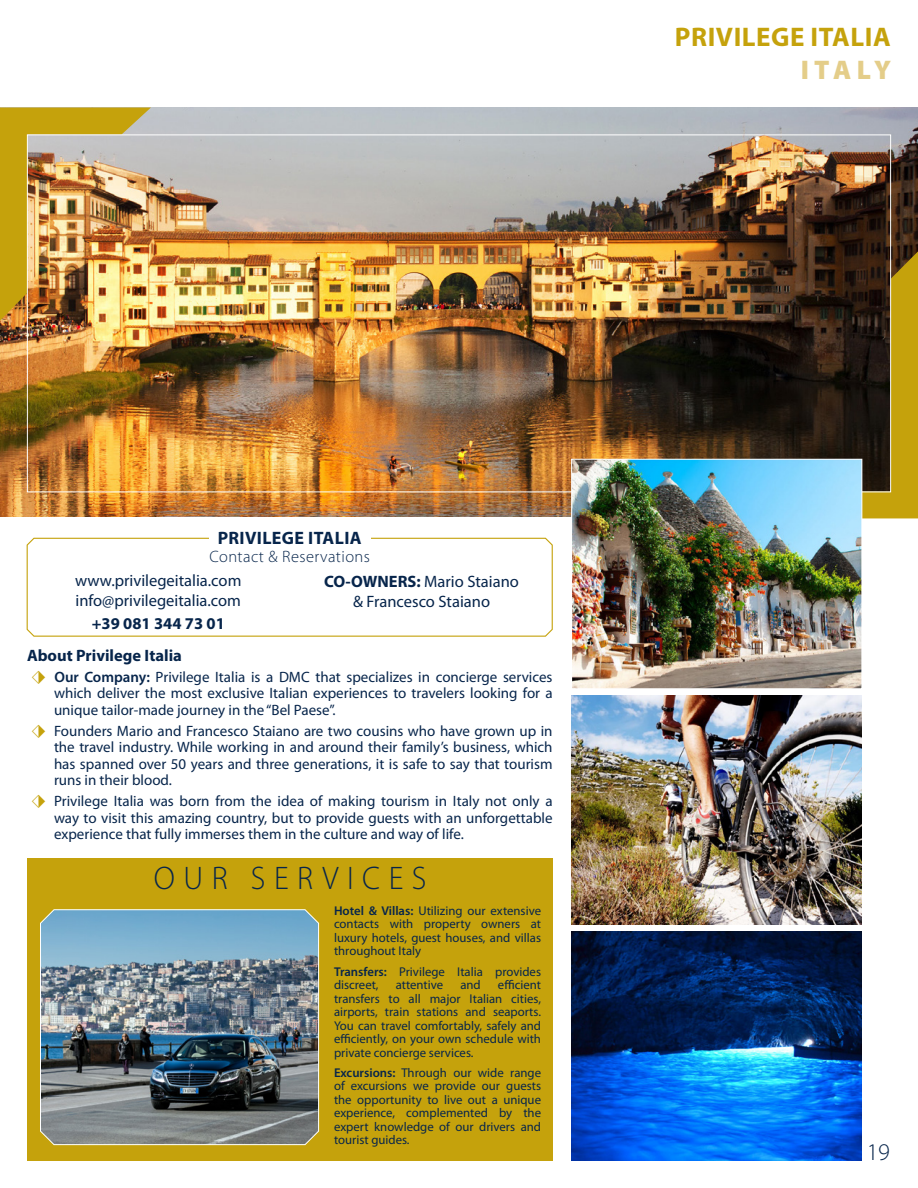
<style>
.page{position:relative;width:918px;height:1188px;background:#fff}
.page>*{position:absolute;margin:0;border:0;box-sizing:border-box;transform-origin:0 0}
.Services{font:300 32.7px "Myriad Pro";letter-spacing:.27em;color:#07254b;scale:.96 1}
.t1{font:700 27px/33px "Myriad Pro";letter-spacing:.02em;color:#c5a20c;text-align:right}
.t2{font:300 24px "Myriad Pro";color:#07254b}
.Contact_Info{font:700 18px "Myriad Pro";letter-spacing:.02em;color:#07254b}
.Contact_Info-2{font:16.5px/19.5px "Myriad Pro";color:#07254b;text-align:center}
.Hotel_Info_Header{font:700 16.5px "Myriad Pro";color:#07254b}
.Contact_Info-3{font:300 16.5px "Myriad Pro";letter-spacing:.025em;color:#07254b}
.Contact_Info-4{font:700 16.5px "Myriad Pro";color:#07254b}
.t3{font:15px/16.5px "Myriad Pro";color:#07254b;text-align:justify}
.Hotel_Info_with_Bull{font:12.75px/13.5px "Myriad Pro";color:#07254b;text-align:justify}
.s1{font-weight:900;color:#e4cd89}
.s2{font-weight:700}
.s3{color:#c5a20c}
.s4{font-weight:600}
</style>
<div class="page">
<img style="left:0;top:108px;width:918px;height:409px">
<svg style="left:26px;top:537px;width:527px;height:100px"></svg>
<div style="left:27px;top:858px;width:526px;height:303px;background:#c5a20c"></div>
<img style="left:40px;top:909px;width:279px;height:236px">
<img style="left:572px;top:931px;width:290px;height:230px">
<svg style="left:652px;top:251px;width:266px;height:267px;background:#4b391f"></svg>
<img style="left:572px;top:695px;width:290px;height:230px">
<div style="left:209px;top:530px;width:162px;height:45px;background:#fff"></div>
<img style="left:0;top:108px;width:151px;height:213px">
<img style="left:571px;top:458px;width:292px;height:231px">
<p class="t1" style="left:675px;top:20px;width:218px">PRIVILEGE ITALIA<br><span class="s1">ITALY</span></p>
<p class="Contact_Info" style="left:218px;top:526px;width:145px">PRIVILEGE ITALIA</p>
<p class="Contact_Info-3" style="left:209px;top:546px;width:162px">Contact &amp; Reservations</p>
<p class="Contact_Info-2" style="left:75px;top:571px;width:168px">www.privilegeitalia.com</p>
<p class="Contact_Info-2" style="left:76px;top:590px;width:167px">info@privilegeitalia.com</p>
<p class="Contact_Info-4" style="left:92px;top:612px;width:135px">+39 081 344 73 01</p>
<p class="Contact_Info-2" style="left:324px;top:572px;width:196px"><span class="s2">CO-OWNERS:</span> Mario Staiano &amp; Francesco Staiano</p>
<p class="Hotel_Info_Header" style="left:27px;top:645px;width:156px">About Privilege Italia</p>
<p class="t3" style="left:54px;top:668px;width:500px;text-indent:-23px"><span class="s3">⬗</span> <span class="s4">Our Company:</span> Privilege Italia is a DMC that specializes in concierge services which deliver the most exclusive Italian experiences to travelers looking for a unique tailor-made journey in the “Bel Paese”.</p>
<p class="t3" style="left:54px;top:722px;width:500px;text-indent:-23px"><span class="s3">⬗</span> Founders Mario and Francesco Staiano are two cousins who have grown up in the travel industry. While working in and around their family’s business, which has spanned over 50 years and three generations, it is safe to say that tourism runs in their blood.</p>
<p class="t3" style="left:54px;top:793px;width:500px;text-indent:-23px"><span class="s3">⬗</span> Privilege Italia was born from the idea of making tourism in Italy not only a way to visit this amazing country, but to provide guests with an unforgettable experience that fully immerses them in the culture and way of life.</p>
<p class="Services" style="left:154px;top:858px;width:285px">OUR SERVICES</p>
<p class="Hotel_Info_with_Bull" style="left:334px;top:904px;width:209px"><span class="s4">Hotel &amp; Villas:</span> Utilizing our extensive contacts with property owners at luxury hotels, guest houses, and villas throughout Italy</p>
<p class="Hotel_Info_with_Bull" style="left:334px;top:964px;width:209px"><span class="s4">Transfers:</span> Privilege Italia provides discreet,</p>
<p class="Hotel_Info_with_Bull" style="left:334px;top:978px;width:209px;text-indent:164px">efficient transfers to all major Italian cities, airports, train stations and seaports.<br>You can travel comfortably, safely and efficiently, on your own schedule with private concierge services.</p>
<p class="Hotel_Info_with_Bull" style="left:334px;top:1066px;width:209px"><span class="s4">Excursions:</span> Through our wide range of excursions we provide our guests the opportunity to live out a unique experience, complemented by the expert knowledge of our drivers and tourist guides.</p>
<p class="Hotel_Info_with_Bull" style="left:396px;top:978px;width:49px">attentive</p>
<p class="Hotel_Info_with_Bull" style="left:460px;top:978px;width:22px">and</p>
<p class="t2" style="left:867px;top:1138px;width:24px">19</p>
</div>
